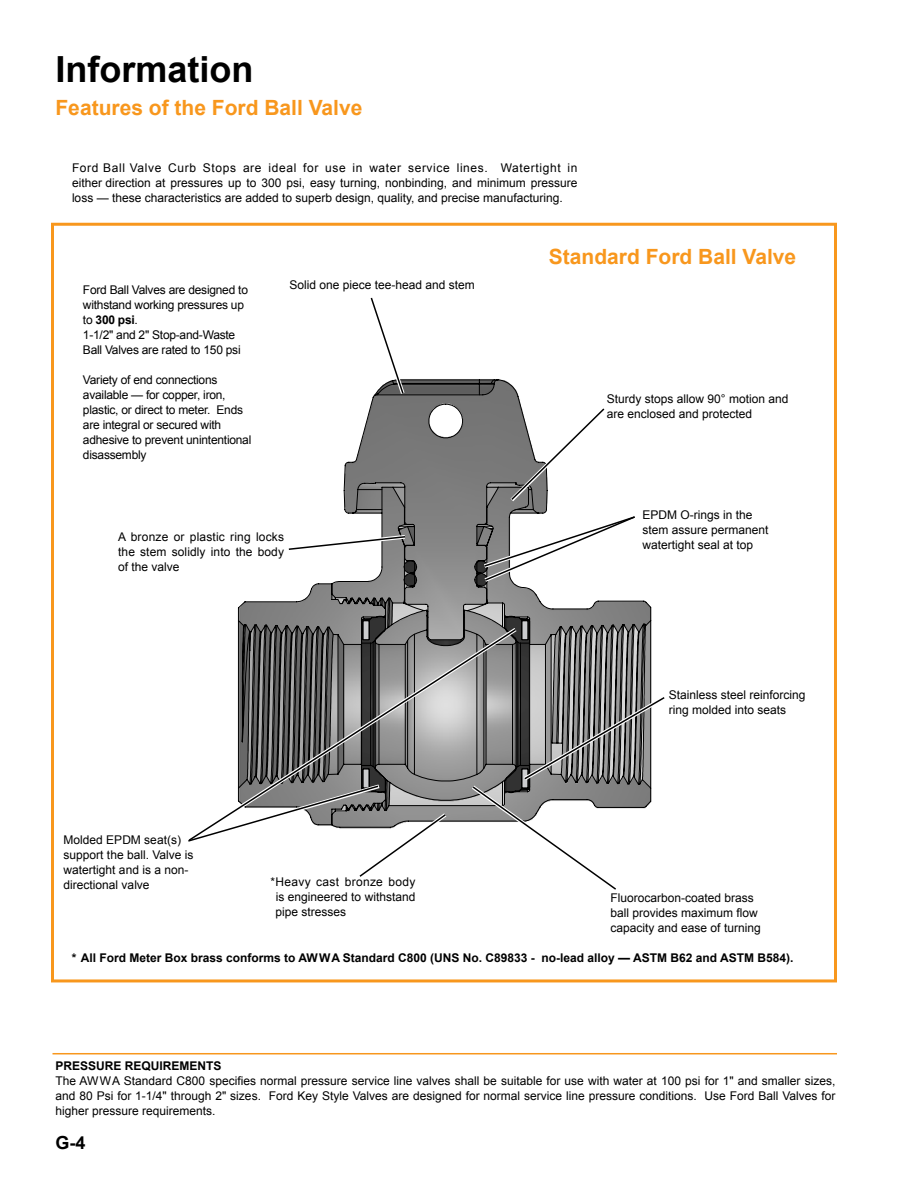
<style>
.page{position:relative;width:918px;height:1188px;background:#fff}
.page>*{position:absolute;margin:0;border:0;box-sizing:border-box;transform-origin:0 0}
.t1{font:700 36px "Arial";color:#000}
.t2{font:700 21px "Arial";color:#f8971d}
.t3{font:700 18px "Arial";color:#000}
.t4{font:12px/15px "Arial";color:#000}
.t5{font:12px/15px "Arial";letter-spacing:-.02em;color:#000}
.t6{font:700 12px "Arial";color:#000}
.s1{font-weight:700}
</style>
<div class="page">
<svg style="left:237px;top:379px;width:415px;height:314px"></svg>
<svg style="left:356px;top:380px;width:178px;height:313px;background:#848484"></svg>
<div style="left:363px;top:621px;width:6px;height:19px;background:#cbccce"></div>
<div style="left:363px;top:620px;width:6px;height:20px;border:1px solid #000"></div>
<div style="left:522px;top:621px;width:6px;height:19px;background:#cbccce"></div>
<div style="left:522px;top:620px;width:6px;height:20px;border:1px solid #000"></div>
<div style="left:51px;top:223px;width:786px;height:759px;border:3px solid #f8971d"></div>
<div style="left:117px;top:531px;width:169px;height:50px;background:#fff"></div>
<div style="left:641px;top:509px;width:154px;height:91px;background:#fff"></div>
<div style="left:81px;top:284px;width:173px;height:206px;background:#fff"></div>
<hr style="left:52px;top:1053px;width:785px;height:1px;background:#f8971d">
<svg style="left:237px;top:624px;width:284px;height:69px"></svg>
<svg style="left:286px;top:533px;width:123px;height:20px"></svg>
<svg style="left:367px;top:297px;width:40px;height:101px"></svg>
<svg style="left:359px;top:842px;width:50px;height:35px"></svg>
<svg style="left:188px;top:627px;width:330px;height:215px"></svg>
<svg style="left:507px;top:404px;width:102px;height:101px"></svg>
<svg style="left:480px;top:512px;width:159px;height:73px"></svg>
<svg style="left:468px;top:693px;width:197px;height:197px"></svg>
<h1 class="t1" style="left:56px;top:45px;width:199px">Information</h1>
<h2 class="t2" style="left:56px;top:93px;width:308px">Features of the Ford Ball Valve</h2>
<p class="t4" style="left:72px;top:160px;width:507px;text-align:justify">Ford Ball Valve Curb Stops are ideal for use in water service lines. Watertight in either direction at pressures up to 300 psi, easy turning, nonbinding, and minimum pressure loss — these characteristics are added to superb design, quality, and precise manufacturing.</p>
<p class="t5" style="left:83px;top:282px;width:167px">Ford Ball Valves are designed to withstand working pressures up to <span class="s1">300 psi</span>.<br>1-1/2" and 2" Stop-and-Waste<br>Ball Valves are rated to 150 psi</p>
<p class="t5" style="left:83px;top:372px;width:170px">Variety of end connections available — for copper, iron, plastic, or direct to meter. Ends are integral or secured with adhesive to prevent unintentional disassembly</p>
<p class="t4" style="left:290px;top:277px;width:187px">Solid one piece tee-head and stem</p>
<p class="t4" style="left:118px;top:529px;width:167px;text-align:justify">A bronze or plastic ring locks the stem solidly into the body of the valve</p>
<p class="t4" style="left:64px;top:833px;width:131px">Molded EPDM seat(s) support the ball. Valve is watertight and is a non&shy;directional valve</p>
<p class="t4" style="left:275px;top:874px;width:142px;text-align:justify;text-indent:-5px">*Heavy cast bronze body is engineered to withstand pipe stresses</p>
<h2 class="t2" style="left:549px;top:242px;width:249px">Standard Ford Ball Valve</h2>
<p class="t4" style="left:607px;top:391px;width:183px">Sturdy stops allow 90° motion and are enclosed and protected</p>
<p class="t4" style="left:643px;top:507px;width:128px">EPDM O-rings in the stem assure permanent watertight seal at top</p>
<p class="t4" style="left:669px;top:688px;width:138px">Stainless steel reinforcing ring molded into seats</p>
<p class="t4" style="left:611px;top:891px;width:152px">Fluorocarbon-coated brass ball provides maximum flow capacity and ease of turning</p>
<p class="t6" style="left:72px;top:950px;width:723px">* All Ford Meter Box brass conforms to AWWA Standard C800 (UNS No. C89833 - no-lead alloy — ASTM B62 and ASTM B584).</p>
<p class="t6" style="left:56px;top:1058px;width:168px">PRESSURE REQUIREMENTS</p>
<p class="t4" style="left:56px;top:1074px;width:781px;text-align:justify">The AWWA Standard C800 specifies normal pressure service line valves shall be suitable for use with water at 100 psi for 1" and smaller sizes, and 80 Psi for 1-1/4" through 2" sizes. Ford Key Style Valves are designed for normal service line pressure conditions. Use Ford Ball Valves for higher pressure requirements.</p>
<h3 class="t3" style="left:56px;top:1130px;width:32px">G-4</h3>
</div>
